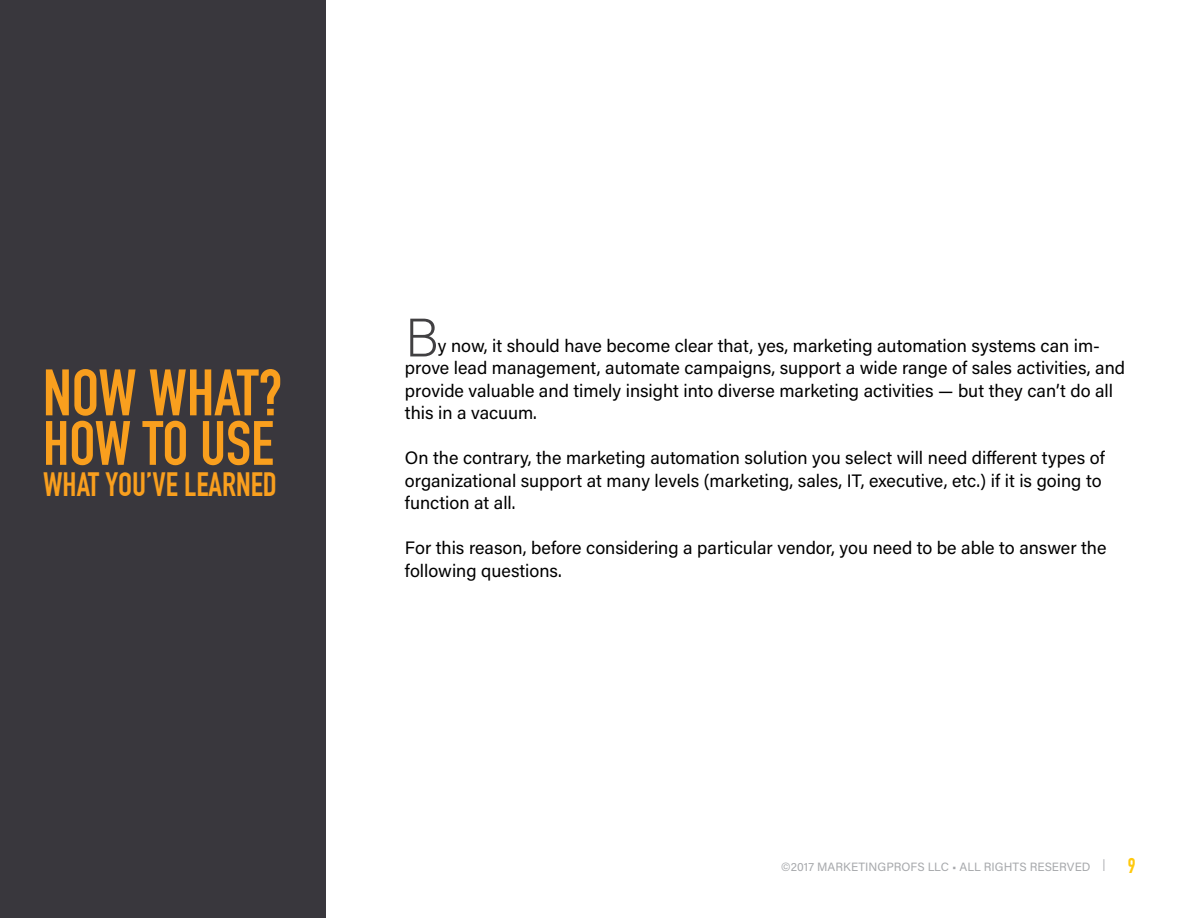
<style>
.page{position:relative;width:1188px;height:918px;background:#fff}
.page>*{position:absolute;margin:0;border:0;box-sizing:border-box;transform-origin:0 0}
.t1{font:64.5px "DIN Engschrift Std";color:#f99f1e}
.t2{font:61.5px "DIN Engschrift Std";color:#f99f1e}
.t3{font:200 54px "Acumin Pro";color:#414042}
.t4{font:33px "DIN Engschrift Std";color:#f99f1e}
.t5{font:18px/22.5px "Acumin Pro";color:#000}
.t6{font:12px "Acumin Pro";color:#a7a9ac}
.s1{font-weight:200;font-size:16.8px}
.s2{font-family:"DIN Engschrift Std";font-size:21px;color:#ffc90d}
</style>
<div class="page">
<div style="left:0;top:0;width:326px;height:918px;background:#39373d"></div>
<h1 class="t1" style="left:43px;top:355px;width:241px">NOW WHAT?</h1>
<h2 class="t2" style="left:43px;top:407px;width:232px">HOW TO USE</h2>
<h3 class="t4" style="left:43px;top:465px;width:236px">WHAT YOU’VE LEARNED</h3>
<h3 class="t3" style="left:405px;top:301px;width:35px">B</h3>
<p class="t5" style="left:405px;top:334px;width:722px;text-indent:33px">y now, it should have become clear that, yes, marketing automation systems can im&shy;prove lead management, automate campaigns, support a wide range of sales activities, and provide valuable and timely insight into diverse marketing activities — but they can’t do all this in a vacuum.</p>
<p class="t5" style="left:405px;top:446px;width:702px">On the contrary, the marketing automation solution you select will need different types of organizational support at many levels (marketing, sales, IT, executive, etc.) if it is going to function at all.</p>
<p class="t5" style="left:405px;top:536px;width:703px">For this reason, before considering a particular vendor, you need to be able to answer the following questions.</p>
<p class="t6" style="left:781px;top:858px;width:356px">©2017 MARKETINGPROFS LLC • ALL RIGHTS RESERVED <span class="s1">I</span> <span class="s2">9</span></p>
</div>
